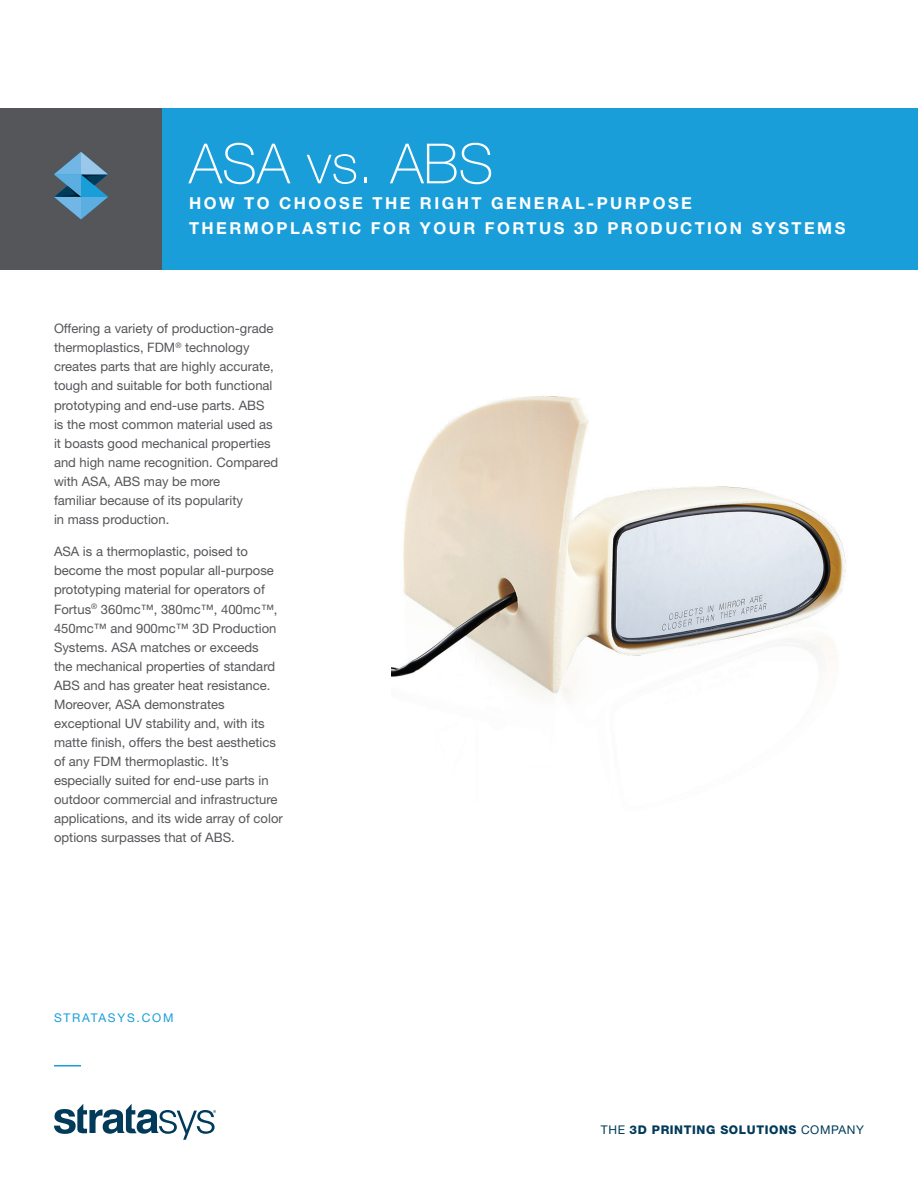
<style>
.page{position:relative;width:918px;height:1188px;background:#fff}
.page>*{position:absolute;margin:0;border:0;box-sizing:border-box;transform-origin:0 0}
.t1{font:100 55.5px "Helvetica Neue LT Std";color:#fff}
.t2{font:700 16.5px/25.5px "Helvetica Neue LT Std";letter-spacing:.15em;color:#fff}
.t3{font:13.05px/19px "Helvetica Neue LT Std";color:#55565a}
.t4{font:800 12px "Helvetica Neue LT Std";letter-spacing:.05em;color:#023b5a}
.t5{font:12px "Helvetica Neue LT Std";letter-spacing:.15em;color:#199eda}
.s1{font-weight:400}
</style>
<div class="page">
<div style="left:144px;top:108px;width:774px;height:162px;background:#199eda"></div>
<div style="left:0;top:108px;width:162px;height:162px;background:#55565a"></div>
<svg style="left:54px;top:152px;width:54px;height:67px"></svg>
<svg style="left:54px;top:1104px;width:162px;height:36px"></svg>
<svg style="left:54px;top:1065px;width:27px;height:1px"></svg>
<img style="left:392px;top:396px;width:454px;height:301px">
<h1 class="t1" style="left:189px;top:132px;width:306px">ASA vs. ABS</h1>
<p class="t2" style="left:189px;top:190px;width:658px">HOW TO CHOOSE THE RIGHT GENERAL-PURPOSE<br>THERMOPLASTIC FOR YOUR FORTUS 3D PRODUCTION SYSTEMS</p>
<p class="t3" style="left:54px;top:319px;width:226px">Offering a variety of production-grade thermoplastics, FDM<sup>®</sup> technology creates parts that are highly accurate, tough and suitable for both functional prototyping and end-use parts. ABS<br>is the most common material used as it boasts good mechanical properties and high name recognition. Compared with ASA, ABS may be more<br>familiar because of its popularity<br>in mass production.</p>
<p class="t3" style="left:54px;top:542px;width:230px">ASA is a thermoplastic, poised to become the most popular all-purpose prototyping material for operators of Fortus<sup>®</sup> 360mc™, 380mc™, 400mc™, 450mc™ and 900mc™ 3D Production Systems. ASA matches or exceeds<br>the mechanical properties of standard ABS and has greater heat resistance.<br>Moreover, ASA demonstrates exceptional UV stability and, with its matte finish, offers the best aesthetics of any FDM thermoplastic. It’s especially suited for end-use parts in outdoor commercial and infrastructure applications, and its wide array of color options surpasses that of ABS.</p>
<p class="t5" style="left:54px;top:1010px;width:121px">STRATASYS.COM</p>
<p class="t4" style="left:601px;top:1123px;width:265px"><span class="s1">THE</span> 3D PRINTING SOLUTIONS <span class="s1">COMPANY</span></p>
</div>
